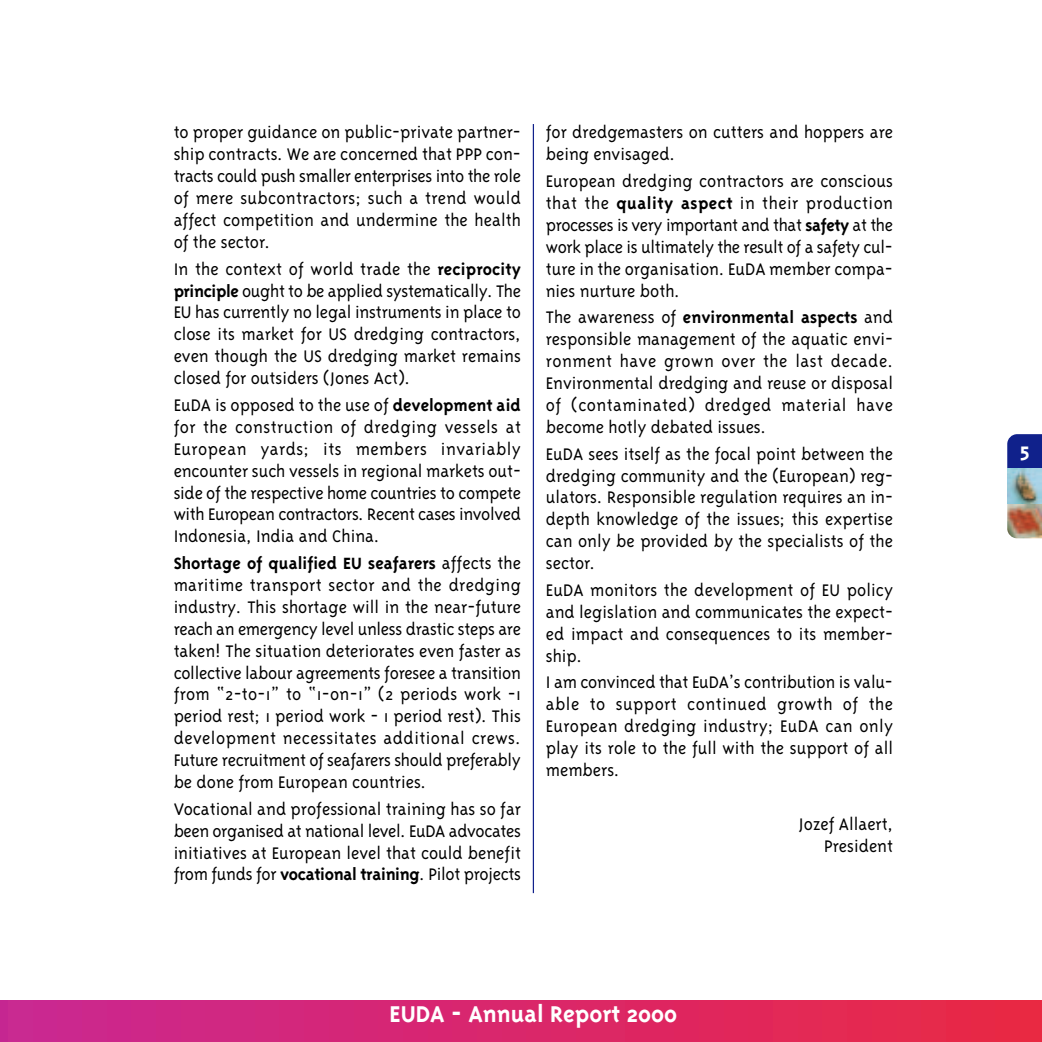
<style>
.page{position:relative;width:1042px;height:1042px;background:#fff}
.page>*{position:absolute;margin:0;border:0;box-sizing:border-box;transform-origin:0 0}
.t1{font:700 26.25px "Triplex";color:#fff}
.t2{font:700 22.75px "Triplex";color:#fff}
.t3{font:300 19.25px/21.9px "Triplex";color:#000;text-align:justify}
.t4{font:700 18.72px "Triplex";color:#000}
.s1{font-weight:700;font-size:18.72px}
.s2{font-weight:300;font-size:19.25px}
</style>
<div class="page">
<div style="left:0;top:1000px;width:1042px;height:42px;background:linear-gradient(to right,#c92793,#ea2843)"></div>
<img style="left:1007px;top:504px;width:35px;height:34px">
<hr style="left:533px;top:124px;width:1px;height:769px;background:#10218b">
<svg style="left:1007px;top:434px;width:35px;height:35px"></svg>
<img style="left:1007px;top:469px;width:35px;height:35px">
<p class="t3" style="left:174px;top:121px;width:349px">to proper guidance on public-private partner&shy;ship contracts. We are concerned that PPP con&shy;tracts could push smaller enterprises into the role of mere subcontractors; such a trend would affect competition and undermine the health of the sector.</p>
<p class="t3" style="left:174px;top:257px;width:349px">In the context of world trade the <span class="s1">reciprocity principle</span> ought to be applied systematically. The EU has currently no legal instruments in place to close its market for US dredging contractors, even though the US dredging market remains closed for outsiders (Jones Act).</p>
<p class="t3" style="left:174px;top:393px;width:349px">EuDA is opposed to the use of <span class="s1">development aid </span>for the construction of dredging vessels at European yards; its members invariably encounter such vessels in regional markets out&shy;side of the respective home countries to compete with European contractors. Recent cases involved Indonesia, India and China.</p>
<p class="t4" style="left:174px;top:552px;width:349px">Shortage of qualified EU seafarers <span class="s2">affects the</span></p>
<p class="t3" style="left:174px;top:573px;width:349px">maritime transport sector and the dredging industry. This shortage will in the near-future reach an emergency level unless drastic steps are taken! The situation deteriorates even faster as collective labour agreements foresee a transition from “2-to-1” to “1-on-1” (2 periods work -1 period rest; 1 period work - 1 period rest). This development necessitates additional crews.<br>Future recruitment of seafarers should preferably be done from European countries.</p>
<p class="t3" style="left:174px;top:797px;width:349px">Vocational and professional training has so far been organised at national level. EuDA advocates initiatives at European level that could benefit from funds for <span class="s1">vocational training</span>. Pilot projects</p>
<p class="t3" style="left:546px;top:121px;width:349px">for dredgemasters on cutters and hoppers are being envisaged.</p>
<p class="t3" style="left:546px;top:170px;width:349px">European dredging contractors are conscious that the <span class="s1">quality aspect</span> in their production processes is very important and that <span class="s1">safety</span> at the work place is ultimately the result of a safety cul&shy;ture in the organisation. EuDA member compa&shy;nies nurture both.</p>
<p class="t4" style="left:546px;top:306px;width:349px"><span class="s2">The awareness of</span> environmental aspects <span class="s2">and</span></p>
<p class="t3" style="left:546px;top:328px;width:349px">responsible management of the aquatic envi&shy;ronment have grown over the last decade.<br>Environmental dredging and reuse or disposal of (contaminated) dredged material have become hotly debated issues.</p>
<p class="t3" style="left:546px;top:442px;width:349px">EuDA sees itself as the focal point between the dredging community and the (European) reg&shy;ulators. Responsible regulation requires an in&shy;depth knowledge of the issues; this expertise can only be provided by the specialists of the sector.</p>
<p class="t3" style="left:546px;top:578px;width:349px">EuDA monitors the development of EU policy and legislation and communicates the expect&shy;ed impact and consequences to its member&shy;ship.</p>
<p class="t3" style="left:546px;top:671px;width:349px">I am convinced that EuDA’s contribution is valu&shy;able to support continued growth of the European dredging industry; EuDA can only play its role to the full with the support of all members.</p>
<p class="t3" style="left:798px;top:812px;width:96px;text-align:right">Jozef Allaert,<br>President</p>
<h1 class="t1" style="left:389px;top:998px;width:289px">EUDA - Annual Report 2000</h1>
<p class="t2" style="left:1019px;top:436px;width:12px">5</p>
</div>
